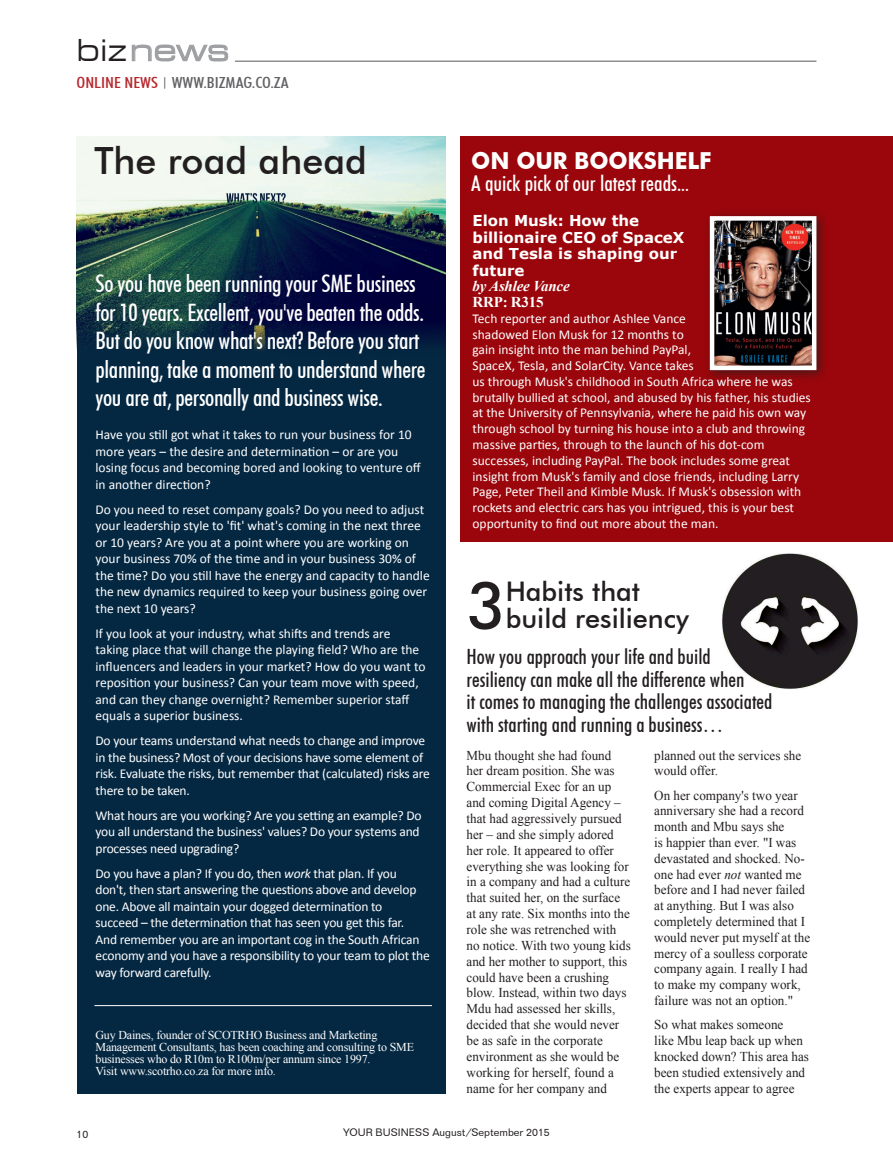
<style>
.page{position:relative;width:893px;height:1170px;background:#fff}
.page>*{position:absolute;margin:0;border:0;box-sizing:border-box;transform-origin:0 0}
.Biz_News_Headings{font:500 64.8px "Futura BT";color:#231f20}
.Biz_News_Headings-2{font:500 37.5px "Futura BT";color:#231f20}
.t1{font:expanded 30px "Square 721 BT";color:#9d9fa2}
.Biz_News_Headings-3{font:500 27px/27px "Futura BT";color:#231f20}
.Blurb{font:500 condensed 24px/28.5px "Futura BT";letter-spacing:-.015em;color:#fff}
.Mentor_Heading{font:700 23.4px "Futura BT";letter-spacing:-.005em;color:#fff;scale:.96 1}
.Blurb-2{font:500 condensed 21.75px "Futura BT";color:#fff}
.Blurb-3{font:500 condensed 21px/22.5px "Futura BT";color:#231f20}
.Blurb-4{font:500 condensed 15.3px "Futura BT";color:#636366;scale:1.18 1}
.t2{font:700 15px/16.5px "Verdana";color:#fff}
.t3{font:italic 700 15px "Times New Roman";letter-spacing:-.015em;color:#fff}
.t4{font:700 15px "Times New Roman";letter-spacing:-.015em;color:#fff}
.t5{font:13.5px/16.5px "Calibri";color:#fff}
.Body_text{font:13.5px/15.9px "Times New Roman";color:#231f20}
.Author_Text{font:12px/12px "Times New Roman";letter-spacing:-.015em;color:#fff}
.Foot_line{font:10.5px "Folio BT";color:#231f20}
.s1{color:#231f20}
.s2{color:#b6282e}
.s3{font-size:11.55px;color:#57585a}
.s4{font-style:italic}
.s5{font-size:20.1px}
</style>
<div class="page">
<div style="left:460px;top:136px;width:433px;height:405px;background:#9a060b"></div>
<img style="left:722px;top:553px;width:136px;height:136px">
<div style="left:77px;top:284px;width:369px;height:809px;background:#052842"></div>
<img style="left:77px;top:136px;width:369px;height:214px">
<hr style="left:94px;top:1005px;width:338px;height:1px;background:#fff">
<svg style="left:131px;top:44px;width:98px;height:18px"></svg>
<hr style="left:235px;top:61px;width:581px;height:1px;background:#57585a">
<div style="left:704px;top:210px;width:125px;height:172px;background:#231f20;opacity:.64"></div>
<img style="left:715px;top:221px;width:96px;height:144px">
<div style="left:710px;top:216px;width:106px;height:154px;border:4px solid #fff"></div>
<p class="t1" style="left:77px;top:32px;width:155px"><span class="s1">biz</span>news</p>
<p class="Blurb-4" style="left:77px;top:73px;width:181px"><span class="s2">ONLINE NEWS</span> <span class="s3">|</span> WWW.BIZMAG.CO.ZA</p>
<p class="Biz_News_Headings-2" style="left:94px;top:138px;width:274px">The road ahead</p>
<p class="Blurb" style="left:96px;top:269px;width:331px">So you have been running your SME business for 10 years. Excellent, you've beaten the odds.<br>But do you know what's next? Before you start planning, take a moment to understand where you are at, personally and business wise.</p>
<p class="t5" style="left:96px;top:426px;width:327px">Have you still got what it takes to run your business for 10 more years – the desire and determination – or are you losing focus and becoming bored and looking to venture off in another direction?</p>
<p class="t5" style="left:96px;top:500px;width:336px">Do you need to reset company goals? Do you need to adjust your leadership style to 'fit' what's coming in the next three or 10 years? Are you at a point where you are working on your business 70% of the time and in your business 30% of the time? Do you still have the energy and capacity to handle the new dynamics required to keep your business going over the next 10 years?</p>
<p class="t5" style="left:96px;top:624px;width:331px">If you look at your industry, what shifts and trends are taking place that will change the playing field? Who are the influencers and leaders in your market? How do you want to reposition your business? Can your team move with speed, and can they change overnight? Remember superior staff equals a superior business.</p>
<p class="t5" style="left:96px;top:732px;width:336px">Do your teams understand what needs to change and improve in the business? Most of your decisions have some element of risk. Evaluate the risks, but remember that (calculated) risks are there to be taken.</p>
<p class="t5" style="left:96px;top:806px;width:328px">What hours are you working? Are you setting an example? Do you all understand the business' values? Do your systems and processes need upgrading?</p>
<p class="t5" style="left:96px;top:864px;width:336px">Do you have a plan? If you do, then <span class="s4">work</span> that plan. If you don't, then start answering the questions above and develop one. Above all maintain your dogged determination to<br>succeed – the determination that has seen you get this far.<br>And remember you are an important cog in the South African economy and you have a responsibility to your team to plot the way forward carefully.</p>
<p class="Author_Text" style="left:96px;top:1028px;width:320px">Guy Daines, founder of SCOTRHO Business and Marketing Management Consultants, has been coaching and consulting to SME businesses who do R10m to R100m/per annum since 1997.<br>Visit www.scotrho.co.za for more info.</p>
<p class="Mentor_Heading" style="left:471px;top:147px;width:252px">ON OUR BOOKSHELF</p>
<p class="Blurb-2" style="left:471px;top:170px;width:219px">A quick pick of our latest reads.<span class="s5">..</span></p>
<p class="t2" style="left:472px;top:212px;width:213px">Elon Musk: How the billionaire CEO of SpaceX and Tesla is shaping our future</p>
<p class="t3" style="left:472px;top:276px;width:99px">by Ashlee Vance</p>
<p class="t4" style="left:472px;top:291px;width:73px">RRP: R315</p>
<p class="t5" style="left:472px;top:310px;width:340px;line-height:15.8px">Tech reporter and author Ashlee Vance<br>shadowed Elon Musk for 12 months to<br>gain insight into the man behind PayPal,<br>SpaceX, Tesla, and SolarCity. Vance takes<br>us through Musk's childhood in South Africa where he was brutally bullied at school, and abused by his father, his studies at the University of Pennsylvania, where he paid his own way through school by turning his house into a club and throwing massive parties, through to the launch of his dot-com successes, including PayPal. The book includes some great insight from Musk's family and close friends, including Larry Page, Peter Theil and Kimble Musk. If Musk's obsession with rockets and electric cars has you intrigued, this is your best opportunity to find out more about the man.</p>
<p class="Biz_News_Headings" style="left:466px;top:566px;width:41px">3</p>
<p class="Biz_News_Headings-3" style="left:506px;top:578px;width:185px">Habits that build resiliency</p>
<p class="Blurb-3" style="left:466px;top:645px;width:307px">How you approach your life and build resiliency can make all the difference when<br>it comes to managing the challenges associated with starting and running a business…</p>
<p class="Body_text" style="left:466px;top:746px;width:166px">Mbu thought she had found her dream position. She was<br>Commercial Exec for an up and coming Digital Agency – that had aggressively pursued her – and she simply adored her role. It appeared to offer everything she was looking for in a company and had a culture that suited her, on the surface at any rate. Six months into the role she was retrenched with no notice. With two young kids and her mother to support, this could have been a crushing blow. Instead, within two days<br>Mdu had assessed her skills, decided that she would never be as safe in the corporate environment as she would be working for herself, found a name for her company and</p>
<p class="Body_text" style="left:654px;top:746px;width:148px">planned out the services she would offer.</p>
<p class="Body_text" style="left:654px;top:786px;width:158px">On her company's two year anniversary she had a record month and Mbu says she<br>is happier than ever. "I was devastated and shocked. No&shy;one had ever <span class="s4">not</span> wanted me before and I had never failed at anything. But I was also completely determined that I would never put myself at the mercy of a soulless corporate company again. I really I had to make my company work, failure was not an option."</p>
<p class="Body_text" style="left:654px;top:1016px;width:156px">So what makes someone<br>like Mbu leap back up when knocked down? This area has been studied extensively and the experts appear to agree</p>
<p class="Foot_line" style="left:77px;top:1127px;width:13px">10</p>
<p class="Foot_line" style="left:343px;top:1125px;width:208px">YOUR BUSINESS August/September 2015</p>
</div>
